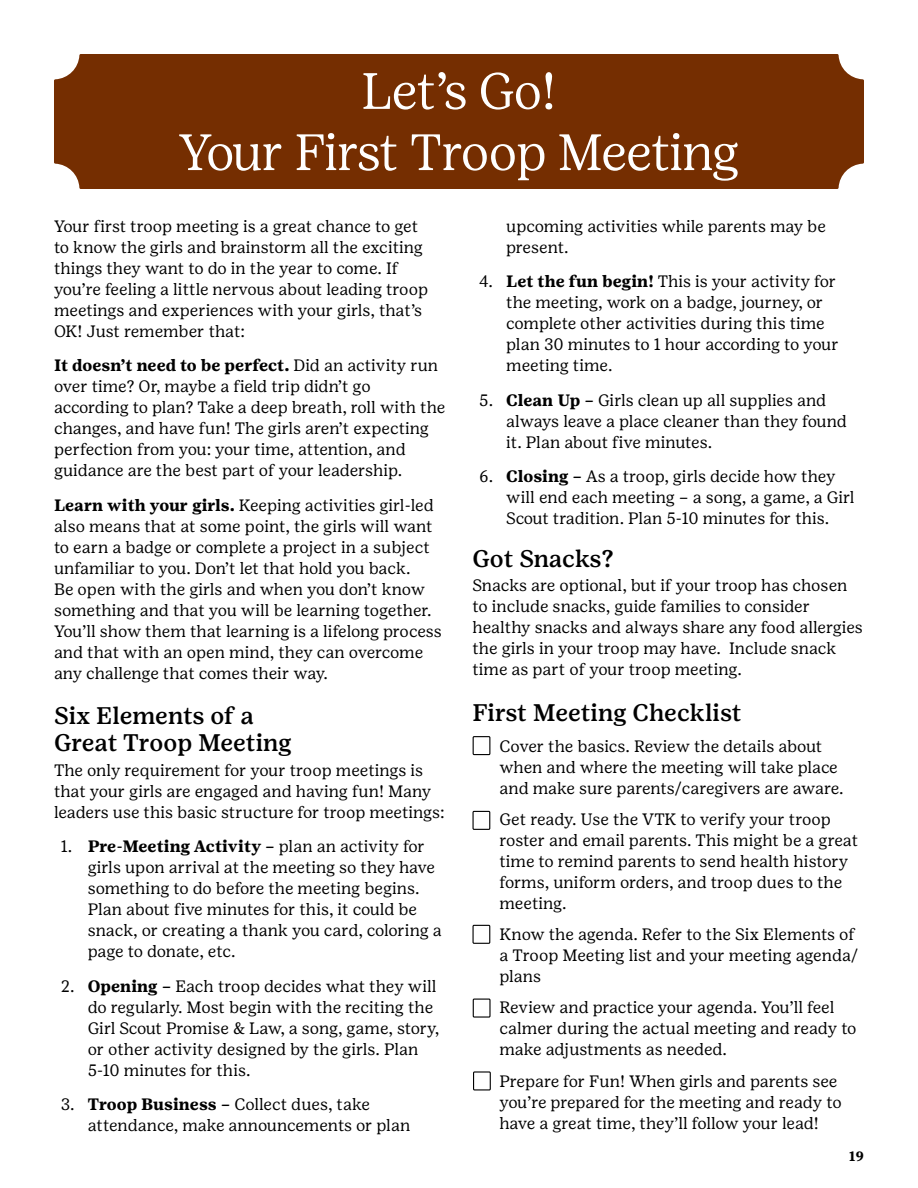
<style>
.page{position:relative;width:918px;height:1188px;background:#fff}
.page>*{position:absolute;margin:0;border:0;box-sizing:border-box;transform-origin:0 0}
.t1{font:300 51px/61.2px "Girl Scout Display";letter-spacing:-.005em;color:#fff;text-align:center}
.t2{font:500 24px/27px "Girl Scout Text";color:#000}
.t3{font:16.5px/21px "Girl Scout Text";letter-spacing:-.005em;color:#000}
.t4{font:700 13.5px "Girl Scout Text";color:#000}
.s1{font-weight:700}
</style>
<div class="page">
<div style="left:54px;top:54px;width:810px;height:135px;background:#752e01"></div>
<div style="left:473px;top:736px;width:17px;height:19px;border:1px solid #000"></div>
<div style="left:472px;top:811px;width:18px;height:19px;border:1px solid #000"></div>
<div style="left:472px;top:925px;width:18px;height:19px;border:1px solid #000"></div>
<div style="left:473px;top:999px;width:18px;height:19px;border:1px solid #000"></div>
<div style="left:473px;top:1071px;width:18px;height:19px;border:1px solid #000"></div>
<h1 class="t1" style="left:179px;top:61px;width:562px">Let’s Go!<br>Your First Troop Meeting</h1>
<p class="t3" style="left:54px;top:215px;width:376px">Your first troop meeting is a great chance to get to know the girls and brainstorm all the exciting things they want to do in the year to come. If you’re feeling a little nervous about leading troop meetings and experiences with your girls, that’s OK! Just remember that:</p>
<p class="t3" style="left:54px;top:355px;width:393px"><span class="s1">It doesn’t need to be perfect.</span> Did an activity run over time? Or, maybe a field trip didn’t go according to plan? Take a deep breath, roll with the changes, and have fun! The girls aren’t expecting perfection from you: your time, attention, and guidance are the best part of your leadership.</p>
<p class="t3" style="left:54px;top:494px;width:389px"><span class="s1">Learn with your girls.</span> Keeping activities girl-led also means that at some point, the girls will want to earn a badge or complete a project in a subject unfamiliar to you. Don’t let that hold you back.<br>Be open with the girls and when you don’t know something and that you will be learning together.<br>You’ll show them that learning is a lifelong process and that with an open mind, they can overcome any challenge that comes their way.</p>
<h2 class="t2" style="left:54px;top:702px;width:239px">Six Elements of a<br>Great Troop Meeting</h2>
<p class="t3" style="left:54px;top:759px;width:392px">The only requirement for your troop meetings is that your girls are engaged and having fun! Many leaders use this basic structure for troop meetings:</p>
<p class="t3" style="left:88px;top:836px;width:356px;text-indent:-27px">1. <span class="s1">Pre-Meeting Activity –</span> plan an activity for girls upon arrival at the meeting so they have something to do before the meeting begins.<br>Plan about five minutes for this, it could be snack, or creating a thank you card, coloring a page to donate, etc.</p>
<p class="t3" style="left:88px;top:975px;width:353px;text-indent:-27px">2. <span class="s1">Opening –</span> Each troop decides what they will do regularly. Most begin with the reciting the Girl Scout Promise &amp; Law, a song, game, story, or other activity designed by the girls. Plan 5-10 minutes for this.</p>
<p class="t3" style="left:88px;top:1094px;width:324px;text-indent:-27px">3. <span class="s1">Troop Business –</span> Collect dues, take attendance, make announcements or plan</p>
<p class="t3" style="left:506px;top:215px;width:321px">upcoming activities while parents may be present.</p>
<p class="t3" style="left:506px;top:271px;width:334px;text-indent:-27px">4. <span class="s1">Let the fun begin!</span> This is your activity for the meeting, work on a badge, journey, or complete other activities during this time plan 30 minutes to 1 hour according to your meeting time.</p>
<p class="t3" style="left:506px;top:389px;width:342px;text-indent:-27px">5. <span class="s1">Clean Up –</span> Girls clean up all supplies and always leave a place cleaner than they found it. Plan about five minutes.</p>
<p class="t3" style="left:506px;top:466px;width:350px;text-indent:-27px">6. <span class="s1">Closing –</span> As a troop, girls decide how they will end each meeting – a song, a game, a Girl<br>Scout tradition. Plan 5-10 minutes for this.</p>
<h2 class="t2" style="left:472px;top:545px;width:143px">Got Snacks?</h2>
<p class="t3" style="left:472px;top:575px;width:392px">Snacks are optional, but if your troop has chosen to include snacks, guide families to consider healthy snacks and always share any food allergies the girls in your troop may have. Include snack time as part of your troop meeting.</p>
<h2 class="t2" style="left:472px;top:699px;width:271px">First Meeting Checklist</h2>
<p class="t3" style="left:500px;top:736px;width:346px">Cover the basics. Review the details about when and where the meeting will take place and make sure parents/caregivers are aware.</p>
<p class="t3" style="left:500px;top:809px;width:360px">Get ready. Use the VTK to verify your troop roster and email parents. This might be a great time to remind parents to send health history forms, uniform orders, and troop dues to the meeting.</p>
<p class="t3" style="left:500px;top:924px;width:360px">Know the agenda. Refer to the Six Elements of a Troop Meeting list and your meeting agenda/ plans</p>
<p class="t3" style="left:500px;top:997px;width:359px">Review and practice your agenda. You’ll feel calmer during the actual meeting and ready to make adjustments as needed.</p>
<p class="t3" style="left:500px;top:1070px;width:344px">Prepare for Fun! When girls and parents see you’re prepared for the meeting and ready to have a great time, they’ll follow your lead!</p>
<p class="t4" style="left:849px;top:1148px;width:16px">19</p>
</div>
